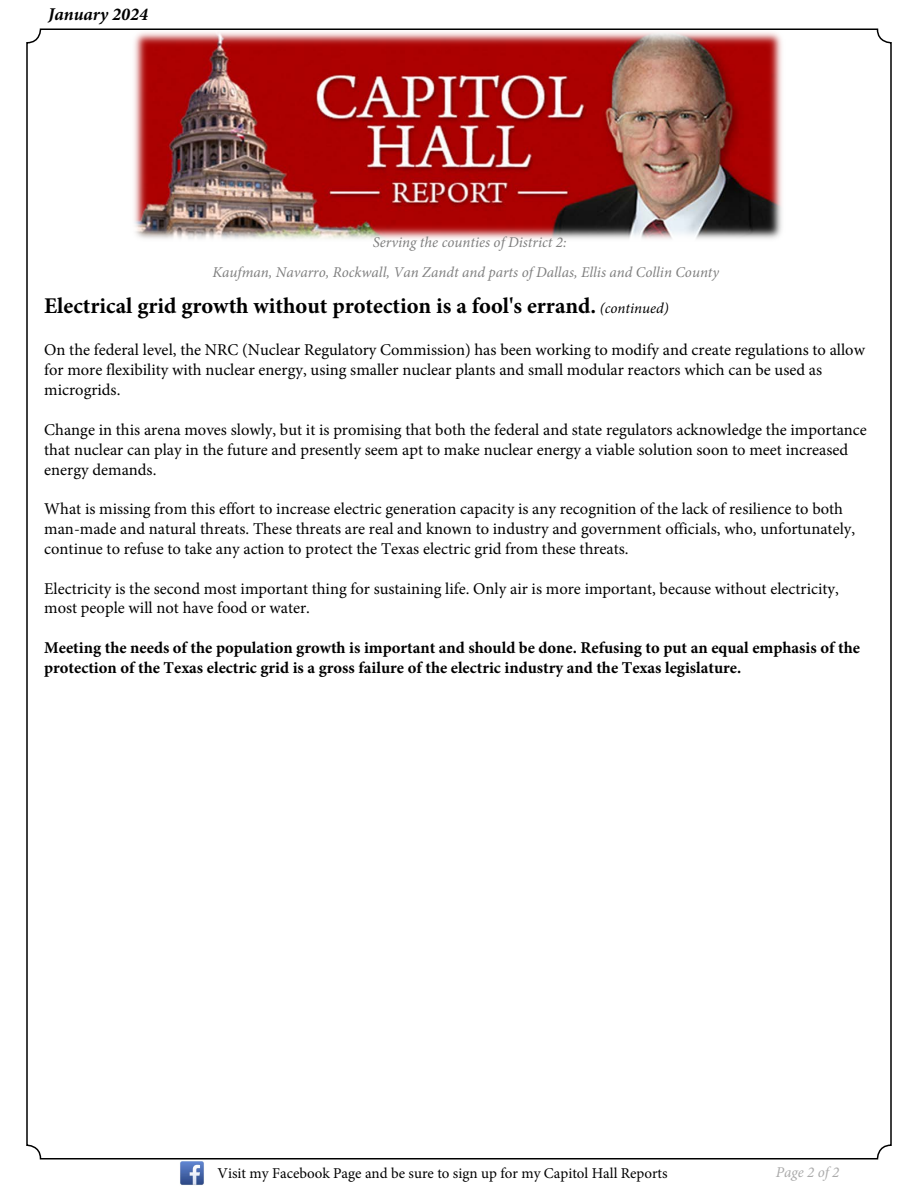
<style>
.page{position:relative;width:918px;height:1188px;background:#fff}
.page>*{position:absolute;margin:0;border:0;box-sizing:border-box;transform-origin:0 0}
.t1{font:700 22.5px "Minion Pro";color:#000}
.t2{font:italic 700 18px "Minion Pro";color:#000}
.t3{font:16.5px/19.8px "Minion Pro";color:#000}
.t4{font:700 16.5px/19.8px "Minion Pro";color:#000}
.t5{font:italic 15px/29.7px "Minion Pro";color:#808080;text-align:center}
.t6{font:15px "Minion Pro";color:#000}
.t7{font:italic 15px "Minion Pro";color:#aaa}
.s1{font-weight:400;font-style:italic;font-size:15px}
</style>
<div class="page">
<img style="left:131px;top:28px;width:654px;height:211px">
<img style="left:180px;top:1161px;width:24px;height:24px">
<p class="t2" style="left:48px;top:1px;width:101px">January 2024</p>
<p class="t5" style="left:212px;top:227px;width:508px">Serving the counties of District 2:<br>Kaufman, Navarro, Rockwall, Van Zandt and parts of Dallas, Ellis and Collin County</p>
<h1 class="t1" style="left:44px;top:290px;width:626px">Electrical grid growth without protection is a fool's errand. <span class="s1">(continued)</span></h1>
<p class="t3" style="left:44px;top:340px;width:822px">On the federal level, the NRC (Nuclear Regulatory Commission) has been working to modify and create regulations to allow for more flexibility with nuclear energy, using smaller nuclear plants and small modular reactors which can be used as microgrids.</p>
<p class="t3" style="left:44px;top:420px;width:824px">Change in this arena moves slowly, but it is promising that both the federal and state regulators acknowledge the importance that nuclear can play in the future and presently seem apt to make nuclear energy a viable solution soon to meet increased energy demands.</p>
<p class="t3" style="left:44px;top:499px;width:812px">What is missing from this effort to increase electric generation capacity is any recognition of the lack of resilience to both man-made and natural threats. These threats are real and known to industry and government officials, who, unfortunately, continue to refuse to take any action to protect the Texas electric grid from these threats.</p>
<p class="t3" style="left:44px;top:578px;width:796px">Electricity is the second most important thing for sustaining life. Only air is more important, because without electricity, most people will not have food or water.</p>
<p class="t4" style="left:44px;top:638px;width:817px">Meeting the needs of the population growth is important and should be done. Refusing to put an equal emphasis of the protection of the Texas electric grid is a gross failure of the electric industry and the Texas legislature.</p>
<p class="t6" style="left:218px;top:1163px;width:452px">Visit my Facebook Page and be sure to sign up for my Capitol Hall Reports</p>
<p class="t7" style="left:776px;top:1163px;width:65px">Page 2 of 2</p>
</div>
